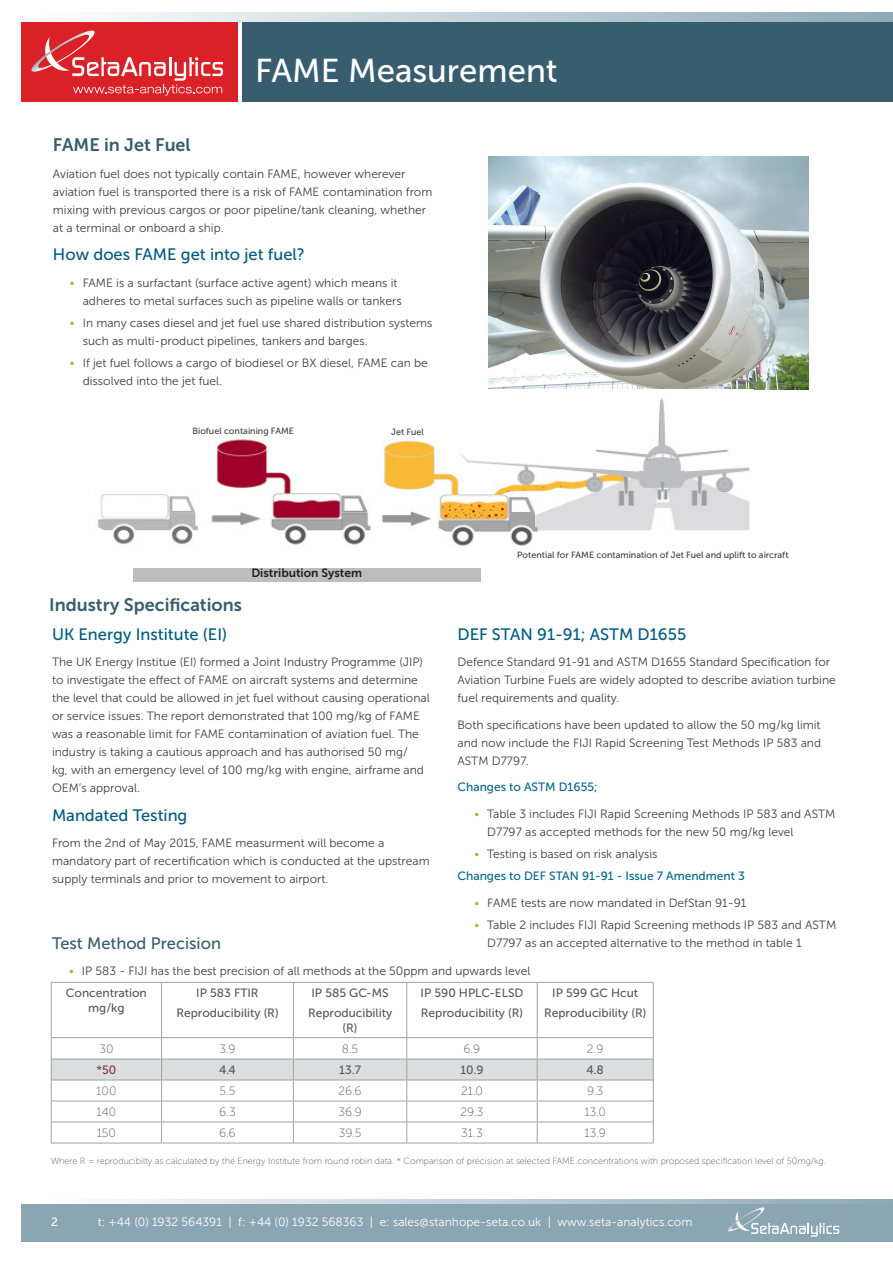
<style>
.page{position:relative;width:893px;height:1263px;background:#fff}
.page>*{position:absolute;margin:0;border:0;box-sizing:border-box;transform-origin:0 0}
.t1{font:33px "Museo Sans 500";color:#fff}
.Heading_1{font:18px "Museo Sans 700";color:#375d6e}
.Heading_1-2{font:16.5px "Museo Sans 500";color:#005b7f}
.Heading_1-3{font:16.5px "Museo Sans 500";color:#375d6e}
.BODY{font:12px/18px "Museo Sans 300";color:#3e3e3f}
.Table_2_Body{font:12px/15px "Museo Sans 500";color:#57585a;text-align:center}
.t2{font:12px "Museo Sans 300";color:#fff}
.Table_2_Body-2{font:12px "Museo Sans 100";color:#57585a}
.BODY-2{font:12px "Museo Sans 500";color:#00668a}
.BODY-3{font:12px "Museo Sans 700";color:#231f20}
.Table_2_Body-3{font:12px "Museo Sans 500";color:#912f39}
.Tab___Page_Number{font:12px "Museo Sans 500";color:#fff}
.Spread_Sub_Headline{font:9px "Museo Sans 100";color:#57585a}
.BODY-4{font:9px "Museo Sans 500";color:#3e3e3f}
.s1{color:#a4b739}
.s2{color:#57585a}
</style>
<div class="page">
<div style="left:21px;top:1199px;width:872px;height:43px;background:#8ba6b3"></div>
<svg style="left:21px;top:1199px;width:819px;height:4px"></svg>
<div style="left:242px;top:21px;width:651px;height:81px;background:#375d6e"></div>
<div style="left:21px;top:21px;width:217px;height:81px;background:#da2128"></div>
<img style="left:31px;top:31px;width:64px;height:41px">
<svg style="left:44px;top:37px;width:179px;height:59px"></svg>
<svg style="left:111px;top:13px;width:782px;height:8px"></svg>
<img style="left:727px;top:1207px;width:38px;height:24px">
<svg style="left:735px;top:1211px;width:104px;height:25px"></svg>
<hr style="left:161px;top:982px;width:1px;height:55px;background:#a0a1a5">
<hr style="left:293px;top:982px;width:1px;height:55px;background:#a0a1a5">
<hr style="left:406px;top:982px;width:1px;height:55px;background:#a0a1a5">
<hr style="left:537px;top:982px;width:1px;height:55px;background:#a0a1a5">
<hr style="left:51px;top:982px;width:111px;height:1px;background:#a0a1a5">
<hr style="left:51px;top:982px;width:1px;height:55px;background:#a0a1a5">
<hr style="left:162px;top:982px;width:131px;height:1px;background:#a0a1a5">
<hr style="left:293px;top:982px;width:114px;height:1px;background:#a0a1a5">
<hr style="left:407px;top:982px;width:130px;height:1px;background:#a0a1a5">
<hr style="left:537px;top:982px;width:116px;height:1px;background:#a0a1a5">
<hr style="left:653px;top:982px;width:1px;height:55px;background:#a0a1a5">
<svg style="left:51px;top:1037px;width:603px;height:106px"></svg>
<hr style="left:51px;top:1143px;width:111px;height:1px;background:#a0a1a5">
<hr style="left:162px;top:1143px;width:131px;height:1px;background:#a0a1a5">
<hr style="left:293px;top:1143px;width:114px;height:1px;background:#a0a1a5">
<hr style="left:407px;top:1143px;width:130px;height:1px;background:#a0a1a5">
<hr style="left:537px;top:1143px;width:116px;height:1px;background:#a0a1a5">
<img style="left:488px;top:157px;width:321px;height:232px">
<img style="left:98px;top:398px;width:652px;height:148px">
<div style="left:133px;top:568px;width:347px;height:13px;background:#bcbdc0"></div>
<h1 class="t1" style="left:255px;top:52px;width:304px">FAME Measurement</h1>
<p class="Heading_1" style="left:53px;top:135px;width:139px">FAME in Jet Fuel</p>
<p class="BODY" style="left:53px;top:165px;width:381px">Aviation fuel does not typically contain FAME, however wherever aviation fuel is transported there is a risk of FAME contamination from mixing with previous cargos or poor pipeline/tank cleaning, whether at a terminal or onboard a ship.</p>
<p class="Heading_1-2" style="left:53px;top:245px;width:253px">How does FAME get into jet fuel?</p>
<p class="BODY" style="left:83px;top:274px;width:320px;text-indent:-13px"><span class="s1">•</span> FAME is a surfactant (surface active agent) which means it adheres to metal surfaces such as pipeline walls or tankers</p>
<p class="BODY" style="left:83px;top:314px;width:351px;text-indent:-13px"><span class="s1">•</span> In many cases diesel and jet fuel use shared distribution systems such as multi-product pipelines, tankers and barges.</p>
<p class="BODY" style="left:83px;top:354px;width:346px;text-indent:-13px"><span class="s1">•</span> If jet fuel follows a cargo of biodiesel or BX diesel, FAME can be dissolved into the jet fuel.</p>
<p class="BODY-4" style="left:192px;top:426px;width:103px">Biofuel containing FAME</p>
<p class="BODY-4" style="left:391px;top:426px;width:34px">Jet Fuel</p>
<p class="Heading_1" style="left:49px;top:595px;width:194px">Industry Specifications</p>
<p class="BODY-3" style="left:251px;top:566px;width:112px">Distribution System</p>
<p class="Heading_1-2" style="left:52px;top:625px;width:177px">UK Energy Institute (EI)</p>
<p class="BODY" style="left:52px;top:653px;width:379px">The UK Energy Institue (EI) formed a Joint Industry Programme (JIP) to investigate the effect of FAME on aircraft systems and determine the level that could be allowed in jet fuel without causing operational or service issues. The report demonstrated that 100 mg/kg of FAME was a reasonable limit for FAME contamination of aviation fuel. The industry is taking a cautious approach and has authorised 50 mg/<br>kg, with an emergency level of 100 mg/kg with engine, airframe and OEM’s approval.</p>
<p class="Heading_1-2" style="left:52px;top:806px;width:137px">Mandated Testing</p>
<p class="BODY" style="left:52px;top:834px;width:379px">From the 2nd of May 2015, FAME measurment will become a mandatory part of recertification which is conducted at the upstream supply terminals and prior to movement to airport.</p>
<p class="BODY-4" style="left:517px;top:549px;width:273px">Potential for FAME contamination of Jet Fuel and uplift to aircraft</p>
<p class="Heading_1-2" style="left:457px;top:625px;width:230px">DEF STAN 91-91; ASTM D1655</p>
<p class="BODY" style="left:457px;top:653px;width:380px">Defence Standard 91-91 and ASTM D1655 Standard Specification for<br>Aviation Turbine Fuels are widely adopted to describe aviation turbine fuel requirements and quality.</p>
<p class="BODY" style="left:457px;top:716px;width:365px;text-align:justify">Both specifications have been updated to allow the 50 mg/kg limit and now include the FIJI Rapid Screening Test Methods IP 583 and ASTM D7797.</p>
<p class="BODY-2" style="left:457px;top:781px;width:142px">Changes to ASTM D1655;</p>
<p class="BODY" style="left:487px;top:805px;width:350px;text-indent:-13px"><span class="s1">•</span> Table 3 includes FIJI Rapid Screening Methods IP 583 and ASTM<br>D7797 as accepted methods for the new 50 mg/kg level</p>
<p class="BODY" style="left:474px;top:845px;width:185px"><span class="s1">•</span> Testing is based on risk analysis</p>
<p class="BODY-2" style="left:457px;top:870px;width:289px">Changes to DEF STAN 91-91 - Issue 7 Amendment 3</p>
<p class="BODY" style="left:474px;top:894px;width:273px"><span class="s1">•</span> FAME tests are now mandated in DefStan 91-91</p>
<p class="BODY" style="left:474px;top:916px;width:363px"><span class="s1">•</span> Table 2 includes FIJI Rapid Screening methods IP 583 and ASTM</p>
<p class="Heading_1-3" style="left:52px;top:934px;width:170px">Test Method Precision</p>
<p class="BODY" style="left:487px;top:934px;width:316px">D7797 as an accepted alternative to the method in table 1</p>
<p class="BODY" style="left:69px;top:962px;width:463px"><span class="s1">•</span> IP 583 - FIJI has the best precision of all methods at the 50ppm and upwards level</p>
<p class="Table_2_Body" style="left:66px;top:986px;width:82px">Concentration mg/kg</p>
<p class="Table_2_Body" style="left:196px;top:986px;width:64px">IP 583 FTIR</p>
<p class="Table_2_Body" style="left:311px;top:986px;width:79px">IP 585 GC-MS</p>
<p class="Table_2_Body" style="left:308px;top:1005px;width:86px">Reproducibility (R)</p>
<p class="Table_2_Body" style="left:421px;top:986px;width:104px">IP 590 HPLC-ELSD</p>
<p class="Table_2_Body" style="left:421px;top:1005px;width:104px">Reproducibility (R)</p>
<p class="Table_2_Body" style="left:552px;top:986px;width:88px">IP 599 GC Hcut</p>
<p class="Table_2_Body" style="left:544px;top:1005px;width:104px">Reproducibility (R)</p>
<p class="Table_2_Body" style="left:176px;top:1005px;width:104px">Reproducibility (R)</p>
<p class="Table_2_Body-2" style="left:99px;top:1042px;width:16px">30</p>
<p class="Table_2_Body-2" style="left:219px;top:1042px;width:18px">3.9</p>
<p class="Table_2_Body-2" style="left:342px;top:1042px;width:18px">8.5</p>
<p class="Table_2_Body-2" style="left:464px;top:1042px;width:18px">6.9</p>
<p class="Table_2_Body-2" style="left:587px;top:1042px;width:18px">2.9</p>
<p class="Table_2_Body-3" style="left:96px;top:1063px;width:21px"><span class="s2">*</span>50</p>
<p class="Table_2_Body" style="left:219px;top:1062px;width:18px">4.4</p>
<p class="Table_2_Body" style="left:339px;top:1062px;width:23px">13.7</p>
<p class="Table_2_Body" style="left:460px;top:1062px;width:25px">10.9</p>
<p class="Table_2_Body" style="left:587px;top:1062px;width:19px">4.8</p>
<p class="Table_2_Body-2" style="left:96px;top:1084px;width:22px">100</p>
<p class="Table_2_Body-2" style="left:220px;top:1084px;width:17px">5.5</p>
<p class="Table_2_Body-2" style="left:338px;top:1084px;width:25px">26.6</p>
<p class="Table_2_Body-2" style="left:461px;top:1084px;width:23px">21.0</p>
<p class="Table_2_Body-2" style="left:587px;top:1084px;width:18px">9.3</p>
<p class="Table_2_Body-2" style="left:97px;top:1105px;width:21px">140</p>
<p class="Table_2_Body-2" style="left:219px;top:1105px;width:18px">6.3</p>
<p class="Table_2_Body-2" style="left:338px;top:1105px;width:25px">36.9</p>
<p class="Table_2_Body-2" style="left:461px;top:1105px;width:24px">29.3</p>
<p class="Table_2_Body-2" style="left:584px;top:1105px;width:23px">13.0</p>
<p class="Table_2_Body-2" style="left:97px;top:1126px;width:21px">150</p>
<p class="Table_2_Body-2" style="left:219px;top:1126px;width:18px">6.6</p>
<p class="Table_2_Body-2" style="left:339px;top:1126px;width:24px">39.5</p>
<p class="Table_2_Body-2" style="left:461px;top:1126px;width:23px">31.3</p>
<p class="Table_2_Body-2" style="left:584px;top:1126px;width:23px">13.9</p>
<p class="Spread_Sub_Headline" style="left:51px;top:1156px;width:776px">Where R = reproducibilty as calculated by the Energy Institute from round robin data. * Comparison of precision at selected FAME concentrations with proposed specification level of 50mg/kg.</p>
<p class="Tab___Page_Number" style="left:51px;top:1215px;width:8px">2</p>
<p class="t2" style="left:98px;top:1215px;width:596px">t: +44 (0) 1932 564391 | f: +44 (0) 1932 568363 | e: sales@stanhope-seta.co.uk | www.seta-analytics.com</p>
</div>
